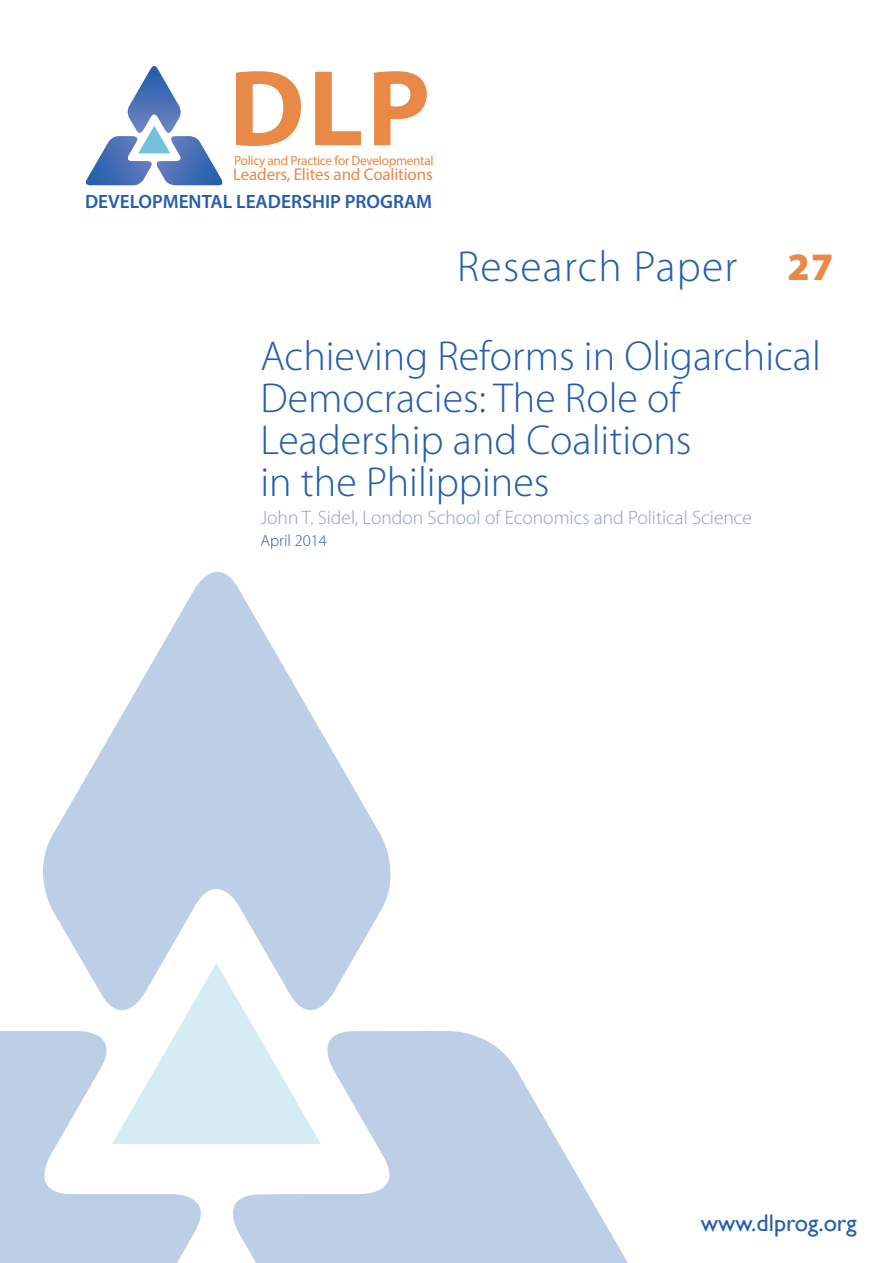
<style>
.page{position:relative;width:893px;height:1263px;background:#fff}
.page>*{position:absolute;margin:0;border:0;box-sizing:border-box;transform-origin:0 0}
.t1{font:700 108.9px "Myriad Pro";color:#e98947}
.t2{font:300 43.5px "Myriad Pro";letter-spacing:.03em;color:#245eac}
.COVER_-_TITLE{font:300 42px/42px "Myriad Pro";color:#245eac}
.t3{font:900 39px "Myriad Pro";color:#e98947}
.t4{font:24px "Gill Sans";color:#245eac}
.COVER_-_AUTHOR{font:300 19.5px "Myriad Pro";color:#8b9bce}
.t5{font:600 19.35px "Myriad Pro";color:#245eac}
.t6{font:17.1px "Myriad Pro";letter-spacing:-.01em;color:#e98947}
.COVER_-_DATE{font:300 16.5px "Myriad Pro";color:#245eac}
.t7{font:13.35px "Myriad Pro";letter-spacing:-.025em;color:#e98947}
</style>
<div class="page">
<svg style="left:85px;top:66px;width:138px;height:119px"></svg>
<svg style="left:233px;top:1031px;width:395px;height:232px;fill:#bdcfe6"></svg>
<svg style="left:0;top:1031px;width:201px;height:232px;fill:#bdcfe6"></svg>
<svg style="left:43px;top:572px;width:348px;height:435px;fill:#bdcfe6"></svg>
<svg style="left:112px;top:963px;width:209px;height:181px"></svg>
<h1 class="t1" style="left:229px;top:37px;width:203px">DLP</h1>
<p class="t7" style="left:234px;top:152px;width:201px">Policy and Practice for Developmental</p>
<p class="t6" style="left:233px;top:164px;width:201px">Leaders, Elites and Coalitions</p>
<p class="t5" style="left:85px;top:189px;width:349px">DEVELOPMENTAL LEADERSHIP PROGRAM</p>
<p class="t2" style="left:457px;top:242px;width:282px">Research Paper</p>
<p class="t3" style="left:788px;top:245px;width:47px">27</p>
<p class="COVER_-_TITLE" style="left:260px;top:335px;width:562px">Achieving Reforms in Oligarchical<br>Democracies: The Role of<br>Leadership and Coalitions</p>
<p class="COVER_-_TITLE" style="left:260px;top:461px;width:290px">in the Philippines</p>
<p class="COVER_-_AUTHOR" style="left:260px;top:507px;width:493px">John T. Sidel, London School of Economics and Political Science</p>
<p class="COVER_-_DATE" style="left:260px;top:531px;width:68px">April 2014</p>
<p class="t4" style="left:701px;top:1208px;width:157px">www.dlprog.org</p>
</div>
